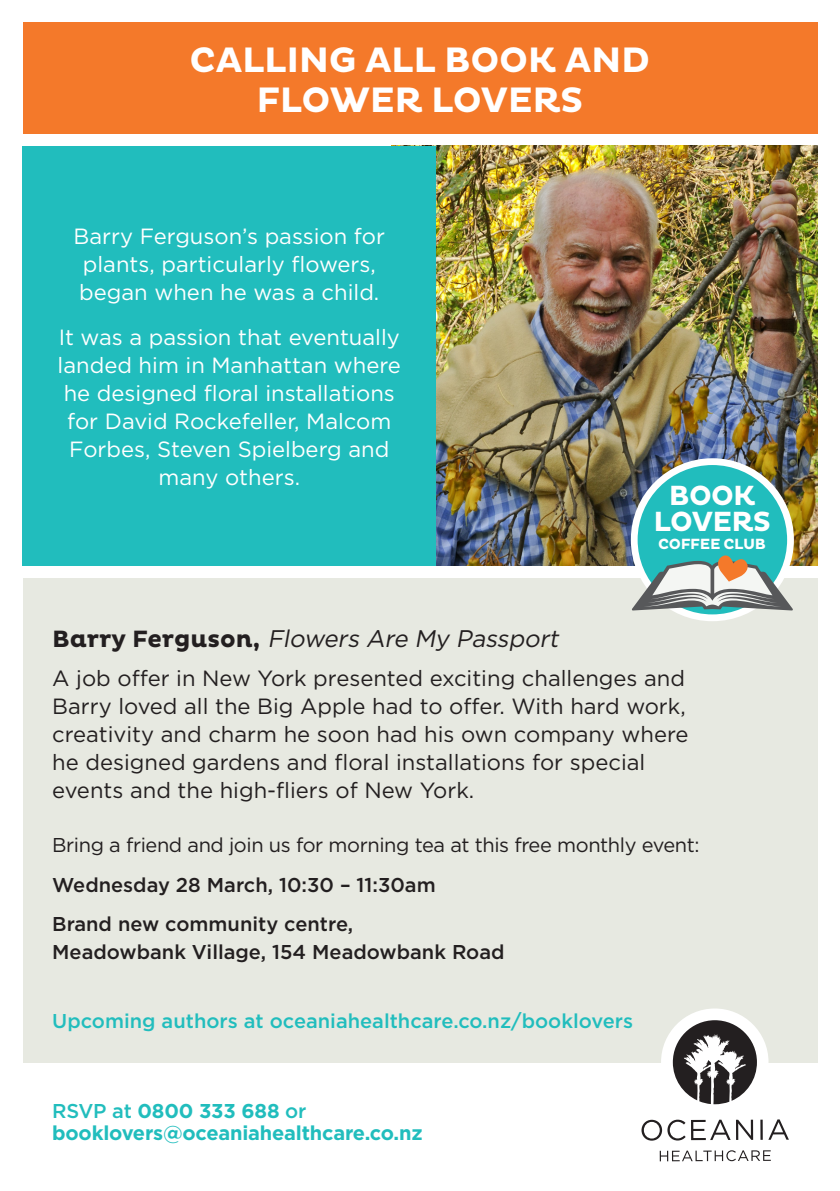
<style>
.page{position:relative;width:840px;height:1191px;background:#fff}
.page>*{position:absolute;margin:0;border:0;box-sizing:border-box;transform-origin:0 0}
.t1{font:700 36px/40px "Pluto";letter-spacing:-.01em;color:#fff;text-align:center}
.t2{font:700 28.2px/26px "Pluto";letter-spacing:-.025em;color:#fff;text-align:center}
.t3{font:italic 24px "Gotham";color:#231f20}
.t4{font:22px/28px "Gotham";color:#231f20}
.t5{font:22px/28px "Gotham";color:#fff}
.t6{font:500 20px/28px "Gotham";color:#231f20}
.t7{font:20px "Gotham";letter-spacing:-.02em;color:#231f20}
.t8{font:700 20px/22px "Gotham";letter-spacing:-.01em;color:#21bdbd}
.t9{font:500 20px "Gotham";color:#21bdbd}
.t10{font:700 15px "Pluto";letter-spacing:-.025em;color:#fff}
.s1{font-family:"Pluto";font-weight:700;font-style:normal}
.s2{font-weight:500}
</style>
<div class="page">
<div style="left:23px;top:578px;width:793px;height:484px;background:#e7e9e1"></div>
<img style="left:435px;top:146px;width:381px;height:419px">
<div style="left:23px;top:23px;width:793px;height:111px;background:#f4792a"></div>
<div style="left:660px;top:1008px;width:108px;height:108px;background:#fff;border-radius:50%"></div>
<svg style="left:641px;top:1119px;width:20px;height:21px"></svg>
<svg style="left:667px;top:1119px;width:85px;height:21px"></svg>
<hr style="left:760px;top:1119px;width:2px;height:20px;background:#231f20">
<svg style="left:768px;top:1119px;width:20px;height:20px"></svg>
<svg style="left:659px;top:1150px;width:111px;height:11px"></svg>
<svg style="left:672px;top:1020px;width:84px;height:84px"></svg>
<div style="left:23px;top:146px;width:412px;height:419px;background:#21bdbd"></div>
<div style="left:634px;top:461px;width:156px;height:157px;background:#21bdbd;border-radius:50%"></div>
<div style="left:630px;top:458px;width:163px;height:163px;border:7px solid #fff;border-radius:50%"></div>
<svg style="left:631px;top:552px;width:161px;height:58px"></svg>
<p class="t1" style="left:189px;top:41px;width:462px">CALLING ALL BOOK AND<br>FLOWER LOVERS</p>
<p class="t5" style="left:74px;top:222px;width:313px">Barry Ferguson’s passion for plants, particularly flowers, began when he was a child.</p>
<p class="t5" style="left:58px;top:323px;width:344px;text-align:center">It was a passion that eventually landed him in Manhattan where he designed floral installations for David Rockefeller, Malcom<br>Forbes, Steven Spielberg and many others.</p>
<p class="t2" style="left:653px;top:483px;width:119px">BOOK<br>LOVERS</p>
<p class="t10" style="left:658px;top:535px;width:109px">COFFEE CLUB</p>
<p class="t3" style="left:52px;top:623px;width:512px"><span class="s1">B a rry F e r g u s o n ,</span> Flowers Are My Passport</p>
<p class="t4" style="left:52px;top:664px;width:637px">A job offer in New York presented exciting challenges and Barry loved all the Big Apple had to offer. With hard work, creativity and charm he soon had his own company where he designed gardens and floral installations for special events and the high-fliers of New York.</p>
<p class="t7" style="left:52px;top:832px;width:648px">Bring a friend and join us for morning tea at this free monthly event:</p>
<p class="t6" style="left:52px;top:870px;width:385px">Wednesday 28 March, 10:30 – 11:30am</p>
<p class="t6" style="left:52px;top:909px;width:453px">Brand new community centre,<br>Meadowbank Village, 154 Meadowbank Road</p>
<p class="t9" style="left:52px;top:1007px;width:582px">Upcoming authors at oceaniahealthcare.co.nz/booklovers</p>
<p class="t8" style="left:52px;top:1100px;width:372px"><span class="s2">RSVP at</span> 0800 333 688 <span class="s2">or </span>booklovers@oceaniahealthcare.co.nz</p>
</div>
